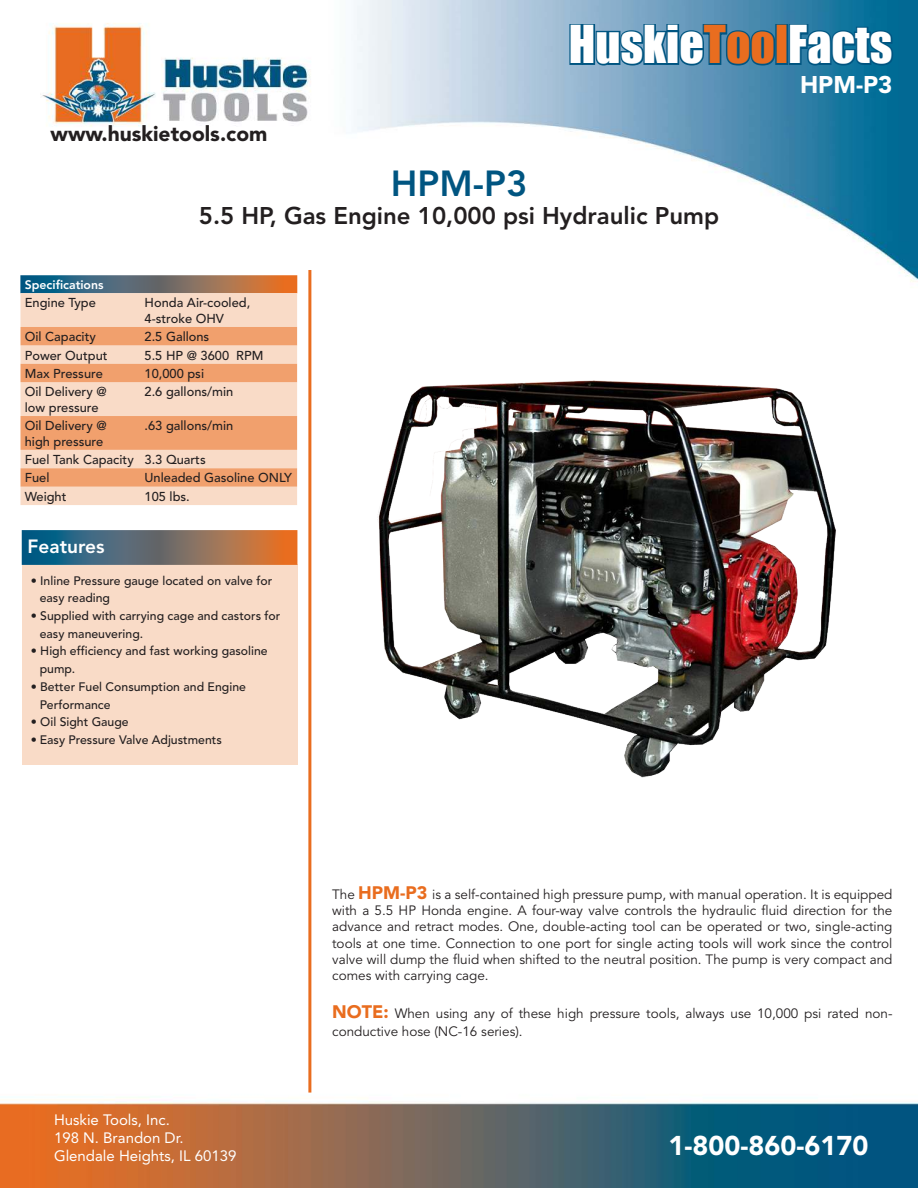
<style>
.page{position:relative;width:918px;height:1188px;background:#fff}
.page>*{position:absolute;margin:0;border:0;box-sizing:border-box;transform-origin:0 0}
.t1{font:48px "Impact";color:#fff}
.t2{font:800 36px "Avenir";color:#005581}
.t3{font:900 27px "Avenir";color:#fff}
.t4{font:800 24px "Avenir";color:#231f20}
.t5{font:900 24px "Avenir";color:#fff}
.t6{font:900 21px "Avenir";color:#231f20}
.t7{font:800 19.05px "Avenir";color:#fff}
.t8{font:15px/18px "Avenir";color:#fff}
.t9{font:13.5px/16.2px "Avenir";color:#231f20;text-align:justify}
.t10{font:500 12.9px/15.5px "Avenir";color:#231f20}
.t11{font:500 12.3px/17.7px "Avenir";color:#231f20}
.t12{font:800 12.3px "Avenir";color:#fff}
.s1{color:#e96d1f}
.s2{font-weight:900;font-size:18px;color:#e96d1f}
</style>
<div class="page">
<img style="left:0;top:0;width:918px;height:1188px">
<hr style="left:308px;top:270px;width:3px;height:823px;background:#e96d1f">
<svg style="left:568px;top:22px;width:209px;height:46px;background:#4181a6"></svg>
<div style="left:775px;top:24px;width:13px;height:41px;border:3px solid #005581"></div>
<svg style="left:787px;top:22px;width:108px;height:46px;background:#0d6892"></svg>
<div style="left:22px;top:564px;width:276px;height:201px;background:#f9dbc7"></div>
<img style="left:22px;top:530px;width:275px;height:35px">
<img style="left:21px;top:275px;width:276px;height:18px">
<div style="left:21px;top:293px;width:276px;height:212px;background:#f9dbc7"></div>
<svg style="left:21px;top:327px;width:276px;height:160px;background:#f4ba95"></svg>
<img style="left:360px;top:373px;width:489px;height:413px">
<h3 class="t6" style="left:51px;top:122px;width:218px">www.huskietools.com</h3>
<h1 class="t1" style="left:569px;top:19px;width:325px">Huskie<span class="s1">Tool</span>Facts</h1>
<h3 class="t5" style="left:800px;top:70px;width:94px">HPM-P3</h3>
<h2 class="t2" style="left:391px;top:168px;width:138px">HPM-P3</h2>
<h3 class="t4" style="left:199px;top:206px;width:522px">5.5 HP, Gas Engine 10,000 psi Hydraulic Pump</h3>
<p class="t12" style="left:25px;top:279px;width:80px">Specifications</p>
<p class="t10" style="left:25px;top:296px;width:73px">Engine Type</p>
<p class="t10" style="left:145px;top:296px;width:107px">Honda Air-cooled,<br>4-stroke OHV</p>
<p class="t10" style="left:25px;top:330px;width:73px">Oil Capacity</p>
<p class="t10" style="left:145px;top:330px;width:66px">2.5 Gallons</p>
<p class="t10" style="left:25px;top:349px;width:84px">Power Output</p>
<p class="t10" style="left:145px;top:349px;width:120px">5.5 HP @ 3600 RPM</p>
<p class="t10" style="left:25px;top:367px;width:80px">Max Pressure</p>
<p class="t10" style="left:145px;top:367px;width:61px">10,000 psi</p>
<p class="t10" style="left:25px;top:385px;width:83px">Oil Delivery @ low pressure</p>
<p class="t10" style="left:145px;top:385px;width:90px">2.6 gallons/min</p>
<p class="t10" style="left:25px;top:419px;width:83px">Oil Delivery @ high pressure</p>
<p class="t10" style="left:145px;top:419px;width:90px">.63 gallons/min</p>
<p class="t10" style="left:25px;top:452px;width:182px;line-height:18.5px">Fuel Tank Capacity 3.3 Quarts<br>Fuel</p>
<p class="t10" style="left:145px;top:472px;width:149px">Unleaded Gasoline ONLY</p>
<p class="t10" style="left:25px;top:490px;width:43px">Weight</p>
<p class="t10" style="left:145px;top:490px;width:47px">105 lbs.</p>
<h3 class="t7" style="left:28px;top:539px;width:78px">Features</h3>
<p class="t11" style="left:40px;top:573px;width:234px;text-indent:-9px">• Inline Pressure gauge located on valve for easy reading</p>
<p class="t11" style="left:40px;top:608px;width:242px;text-indent:-9px">• Supplied with carrying cage and castors for easy maneuvering.</p>
<p class="t11" style="left:40px;top:644px;width:230px;text-indent:-9px">• High efficiency and fast working gasoline pump.</p>
<p class="t11" style="left:40px;top:679px;width:208px;text-indent:-9px">• Better Fuel Consumption and Engine<br>Performance</p>
<p class="t11" style="left:31px;top:714px;width:100px">• Oil Sight Gauge</p>
<p class="t11" style="left:31px;top:732px;width:193px">• Easy Pressure Valve Adjustments</p>
<p class="t8" style="left:54px;top:1112px;width:184px">Huskie Tools, Inc.<br>198 N. Brandon Dr.<br>Glendale Heights, IL 60139</p>
<p class="t9" style="left:332px;top:888px;width:562px">The <span class="s2">HPM-P3</span> is a self-contained high pressure pump, with manual operation. It is equipped with a 5.5 HP Honda engine. A four-way valve controls the hydraulic fluid direction for the advance and retract modes. One, double-acting tool can be operated or two, single-acting tools at one time. Connection to one port for single acting tools will work since the control valve will dump the fluid when shifted to the neutral position. The pump is very compact and comes with carrying cage.</p>
<p class="t9" style="left:332px;top:1006px;width:562px;line-height:18px"><span class="s2">NOTE:</span> When using any of these high pressure tools, always use 10,000 psi rated non&shy;conductive hose (NC-16 series).</p>
<h3 class="t3" style="left:669px;top:1130px;width:201px">1-800-860-6170</h3>
</div>
